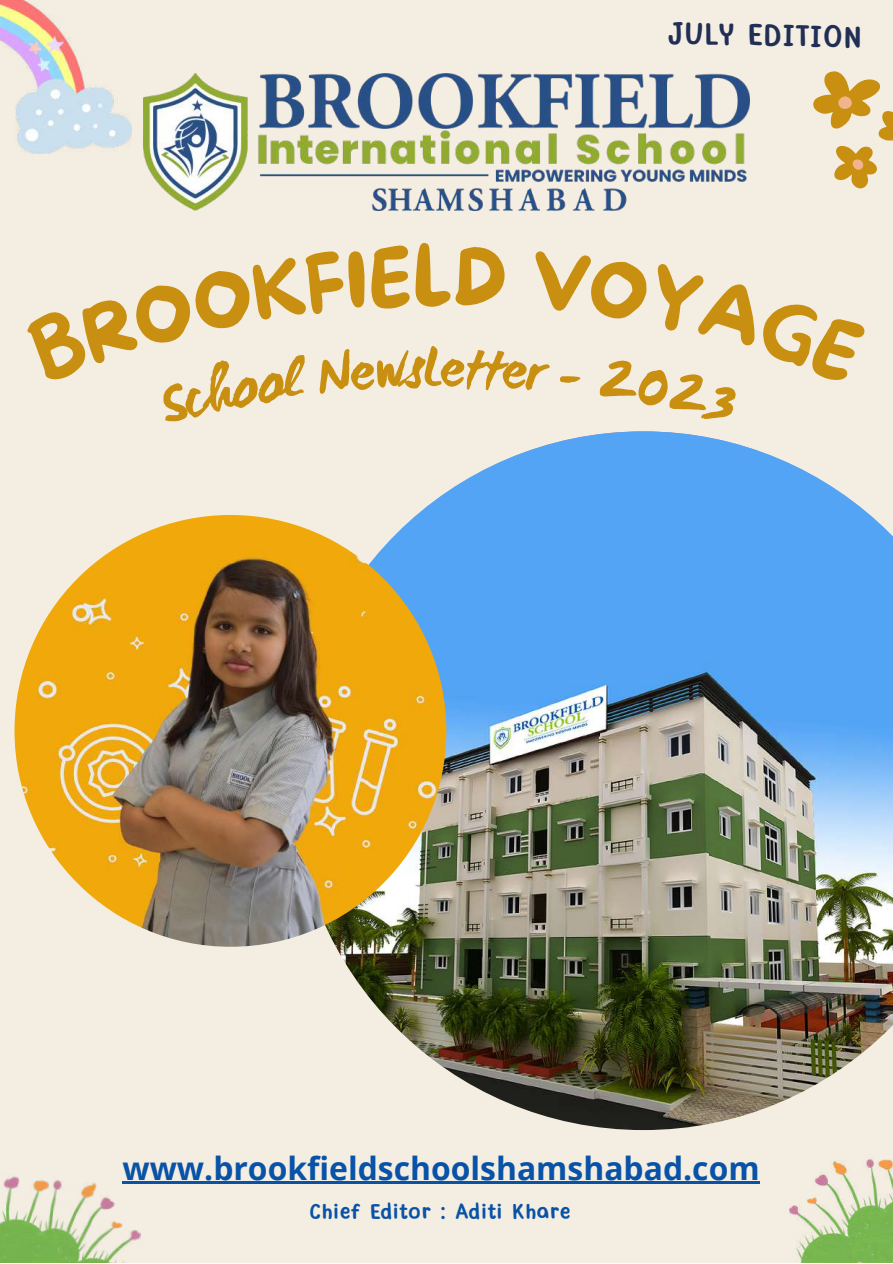
<style>
.page{position:relative;width:893px;height:1264px;background:#fff}
.page>*{position:absolute;margin:0;border:0;box-sizing:border-box;transform-origin:0 0}
.t1{font:700 55.35px "WC Mano Negra Bta";color:#c88f11}
.t2{font:700 32.55px "Yvesyvesdrawing";color:#212f56}
.t3{font:700 31.8px "Open Sans";color:#0852a7}
.t4{font:700 22.8px "Yvesyvesdrawing";color:#0852a7}
</style>
<div class="page">
<div style="left:0;top:0;width:892px;height:1262px;background:#f4eee2"></div>
<img style="left:789px;top:1159px;width:103px;height:103px">
<img style="left:0;top:1176px;width:142px;height:86px">
<img style="left:0;top:0;width:132px;height:154px">
<img style="left:294px;top:431px;width:598px;height:699px">
<img style="left:15px;top:515px;width:431px;height:431px;border-radius:50%">
<svg style="left:813px;top:71px;width:79px;height:117px"></svg>
<img style="left:143px;top:73px;width:606px;height:138px">
<hr style="left:122px;top:1181px;width:637px;height:2px;background:#0852a7">
<h1 class="t1" style="left:441px;top:334px;width:25px">e</h1>
<p class="t2" style="left:668px;top:20px;width:196px;rotate:1deg">JULY EDITION</p>
<p class="t3" style="left:122px;top:1145px;width:638px">www.brookfieldschoolshamshabad.com</p>
<p class="t4" style="left:309px;top:1202px;width:263px">Chief Editor : Aditi Khare</p>
</div>
